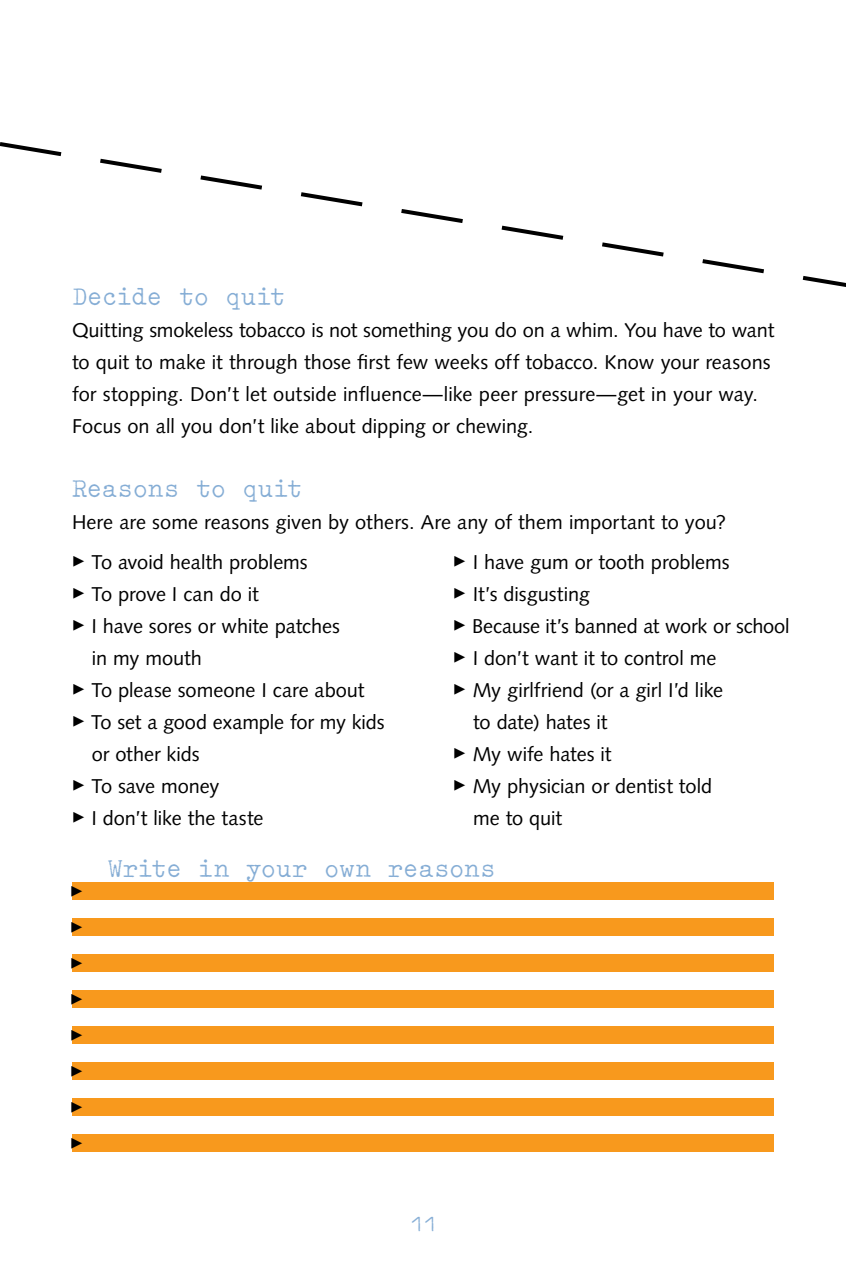
<style>
.page{position:relative;width:846px;height:1278px;background:#fff}
.page>*{position:absolute;margin:0;border:0;box-sizing:border-box;transform-origin:0 0}
.t1{font:28px "Typewriter";color:#85add5}
.t2{font:24px "Typewriter";color:#85add5}
.t3{font:22px/36px "Dingbest Web";color:#000;text-align:justify}
.t4{font:20px/32px "Syntax LT Std";letter-spacing:-.005em;color:#000}
.s1{font-family:"Dingbest Web";font-size:22px}
</style>
<div class="page">
<div style="left:72px;top:1098px;width:702px;height:18px;background:#f8991d"></div>
<div style="left:72px;top:1134px;width:702px;height:18px;background:#f8991d"></div>
<div style="left:72px;top:1062px;width:702px;height:18px;background:#f8991d"></div>
<div style="left:72px;top:1026px;width:702px;height:18px;background:#f8991d"></div>
<div style="left:72px;top:990px;width:702px;height:18px;background:#f8991d"></div>
<div style="left:72px;top:954px;width:702px;height:18px;background:#f8991d"></div>
<div style="left:72px;top:918px;width:702px;height:18px;background:#f8991d"></div>
<div style="left:72px;top:882px;width:702px;height:18px;background:#f8991d"></div>
<svg style="left:0;top:142px;width:846px;height:145px"></svg>
<h3 class="t1" style="left:72px;top:282px;width:215px">Decide to quit</h3>
<p class="t4" style="left:72px;top:314px;width:704px">Quitting smokeless to bacco is not something you do on a whim. You have to want to quit to make it through those first few weeks off tobacco. Know your reasons for stopping. Don’t let outside influence—like peer pressure—get in your way.<br>Focus on all you don’t like about dipping or chewing.</p>
<h3 class="t1" style="left:72px;top:474px;width:232px">Reasons to quit</h3>
<p class="t4" style="left:72px;top:506px;width:656px">Here are some reasons given by others. Are any of them important to you?</p>
<p class="t4" style="left:72px;top:546px;width:237px"><span class="s1">&gt;</span> To avoid health problems</p>
<p class="t4" style="left:72px;top:578px;width:188px"><span class="s1">&gt;</span> To prove I can do it</p>
<p class="t4" style="left:92px;top:610px;width:250px;text-indent:-20px"><span class="s1">&gt;</span> I have sores or white patches in my mouth</p>
<p class="t4" style="left:72px;top:674px;width:294px"><span class="s1">&gt;</span> To please someone I care about</p>
<p class="t4" style="left:92px;top:706px;width:294px;text-indent:-20px"><span class="s1">&gt;</span> To set a good example for my kids or other kids</p>
<p class="t4" style="left:72px;top:770px;width:149px"><span class="s1">&gt;</span> To save money</p>
<p class="t4" style="left:72px;top:802px;width:193px"><span class="s1">&gt;</span> I don’t like the taste</p>
<p class="t4" style="left:453px;top:546px;width:278px"><span class="s1">&gt;</span> I have gum or tooth problems</p>
<p class="t4" style="left:453px;top:578px;width:138px"><span class="s1">&gt;</span> It’s disgusting</p>
<p class="t4" style="left:453px;top:610px;width:338px"><span class="s1">&gt;</span> Because it’s banned at work or school</p>
<p class="t4" style="left:453px;top:642px;width:265px"><span class="s1">&gt;</span> I don’t want it to control me</p>
<p class="t4" style="left:473px;top:674px;width:252px;text-indent:-20px"><span class="s1">&gt;</span> My girlfriend (or a girl I’d like to date) hates it</p>
<p class="t4" style="left:453px;top:738px;width:160px"><span class="s1">&gt;</span> My wife hates it</p>
<p class="t4" style="left:473px;top:770px;width:241px;text-indent:-20px"><span class="s1">&gt;</span> My physician or dentist told me to quit</p>
<p class="t3" style="left:70px;top:874px;width:15px">&gt; &gt; &gt; &gt; &gt; &gt; &gt; &gt;</p>
<h3 class="t1" style="left:108px;top:854px;width:389px">Write in your own reasons</h3>
<p class="t2" style="left:410px;top:1212px;width:28px">11</p>
</div>
